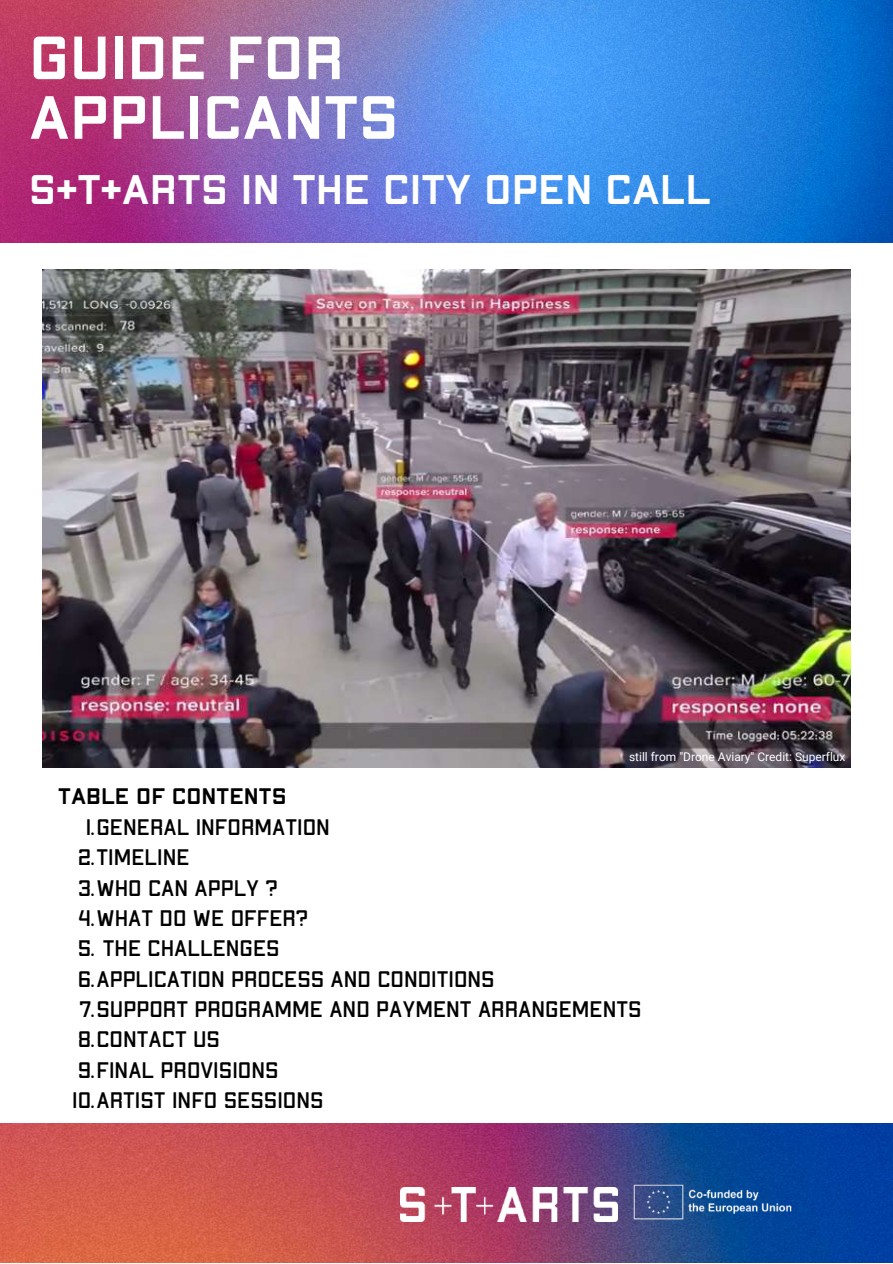
<style>
.page{position:relative;width:893px;height:1264px;background:#fff}
.page>*{position:absolute;margin:0;border:0;box-sizing:border-box;transform-origin:0 0}
.t1{font:700 expanded 60.75px/59.6px "Apex Mk 2";color:#fff}
.t2{font:700 expanded 41.4px "Apex Mk 2";color:#fff}
.t3{font:22.5px/30.3px "Apex Mk 2";color:#000}
.t4{font:700 expanded 22.5px "Apex Mk 2";color:#000}
.t5{font:12px "Roboto";color:#fff}
</style>
<div class="page">
<img style="left:0;top:0;width:892px;height:243px">
<img style="left:0;top:1123px;width:892px;height:139px">
<img style="left:43px;top:269px;width:807px;height:498px">
<img style="left:400px;top:1187px;width:217px;height:34px">
<img style="left:632px;top:1183px;width:165px;height:37px">
<h1 class="t1" style="left:29px;top:31px;width:371px">GUIDE FOR<br>APPLICANTS</h1>
<h2 class="t2" style="left:29px;top:171px;width:683px">S+T+ARTS IN THE CITY OPEN CALL</h2>
<p class="t4" style="left:58px;top:786px;width:230px">TABLE OF CONTENTS</p>
<p class="t5" style="left:629px;top:749px;width:218px">still from "Drone Aviary" Credit: Superflux</p>
<p class="t3" style="left:78px;top:812px;width:254px;text-indent:8px">1.GENERAL INFORMATION<br>2.TIMELINE<br>3.WHO CAN APPLY ?<br>4.WHAT DO WE OFFER?</p>
<p class="t3" style="left:78px;top:934px;width:203px">5. THE CHALLENGES</p>
<p class="t3" style="left:78px;top:964px;width:418px">6.APPLICATION PROCESS AND CONDITIONS</p>
<p class="t3" style="left:79px;top:995px;width:563px">7.SUPPORT PROGRAMME AND PAYMENT ARRANGEMENTS</p>
<p class="t3" style="left:78px;top:1025px;width:144px">8.CONTACT US</p>
<p class="t3" style="left:78px;top:1055px;width:202px">9.FINAL PROVISIONS</p>
<p class="t3" style="left:72px;top:1086px;width:253px">10.ARTIST INFO SESSIONS</p>
</div>
